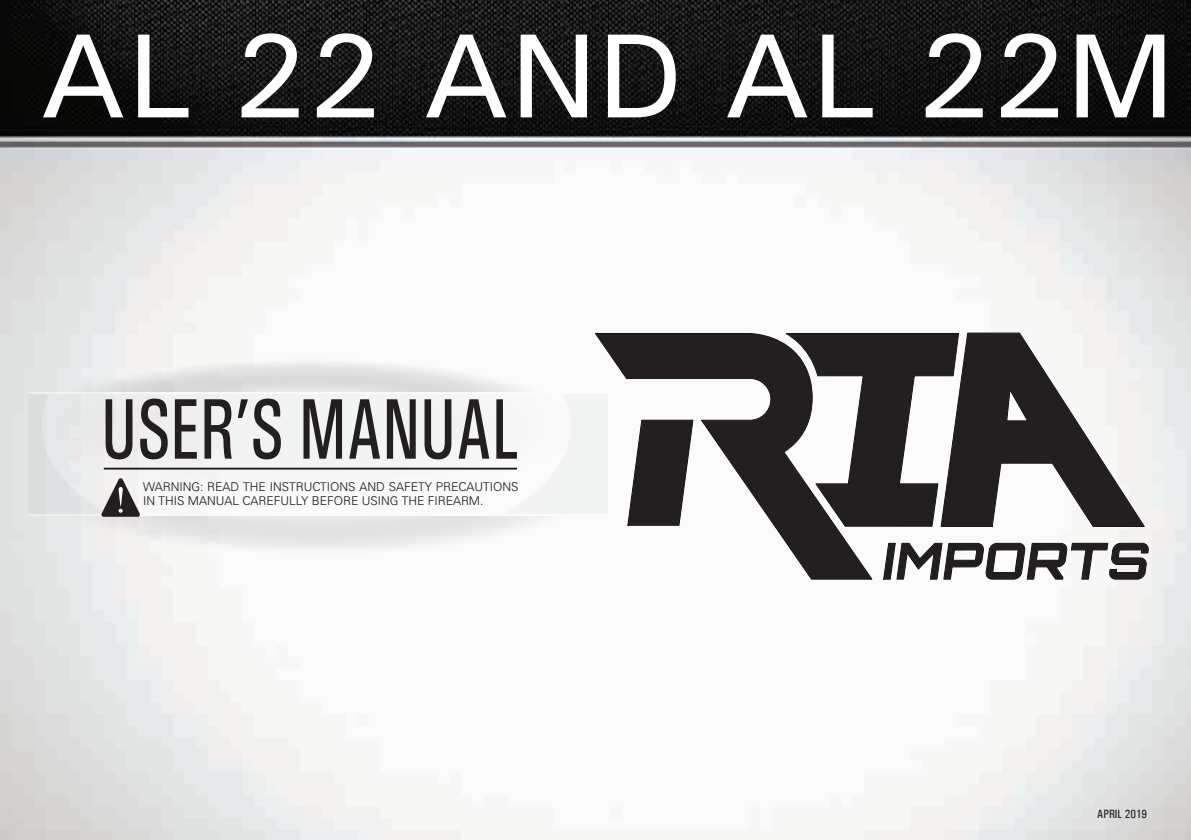
<style>
.page{position:relative;width:1191px;height:840px;background:#fff}
.page>*{position:absolute;margin:0;border:0;box-sizing:border-box;transform-origin:0 0}
.t1{font:500 120px "Univers";color:#fff}
.t2{font:500 condensed 86.2px "Univers";color:#231f20;scale:.81 1}
.t3{font:300 12px/14.4px "Univers";color:#231f20}
.t4{font:500 condensed 12px "Univers";color:#201e1e}
</style>
<div class="page">
<img style="left:0;top:0;width:1191px;height:839px">
<div style="left:55px;top:353px;width:529px;height:266px;background:linear-gradient(to right,#f1f2f1,#fefdfe);border-radius:50%"></div>
<svg style="left:28px;top:312px;width:579px;height:80px"></svg>
<svg style="left:42px;top:292px;width:528px;height:266px"></svg>
<div style="left:28px;top:393px;width:579px;height:122px;background:#eeefef"></div>
<hr style="left:28px;top:392px;width:579px;height:1px;background:#eeefef">
<hr style="left:104px;top:467px;width:413px;height:2px;background:#201e1e">
<svg style="left:101px;top:478px;width:39px;height:38px"></svg>
<svg style="left:595px;top:333px;width:277px;height:245px"></svg>
<svg style="left:627px;top:419px;width:67px;height:107px"></svg>
<svg style="left:785px;top:332px;width:360px;height:195px"></svg>
<svg style="left:882px;top:542px;width:267px;height:37px"></svg>
<h1 class="t1" style="left:39px;top:-1px;width:1137px">AL 22 AND AL 22M</h1>
<h2 class="t2" style="left:101px;top:378px;width:517px">USER’S MANUAL</h2>
<p class="t3" style="left:143px;top:479px;width:377px">WARNING: READ THE INSTRUCTIONS AND SAFETY PRECAUTIONS<br>IN THIS MANUAL CAREFULLY BEFORE USING THE FIREARM.</p>
<p class="t4" style="left:1097px;top:806px;width:51px">APRIL 2019</p>
</div>
